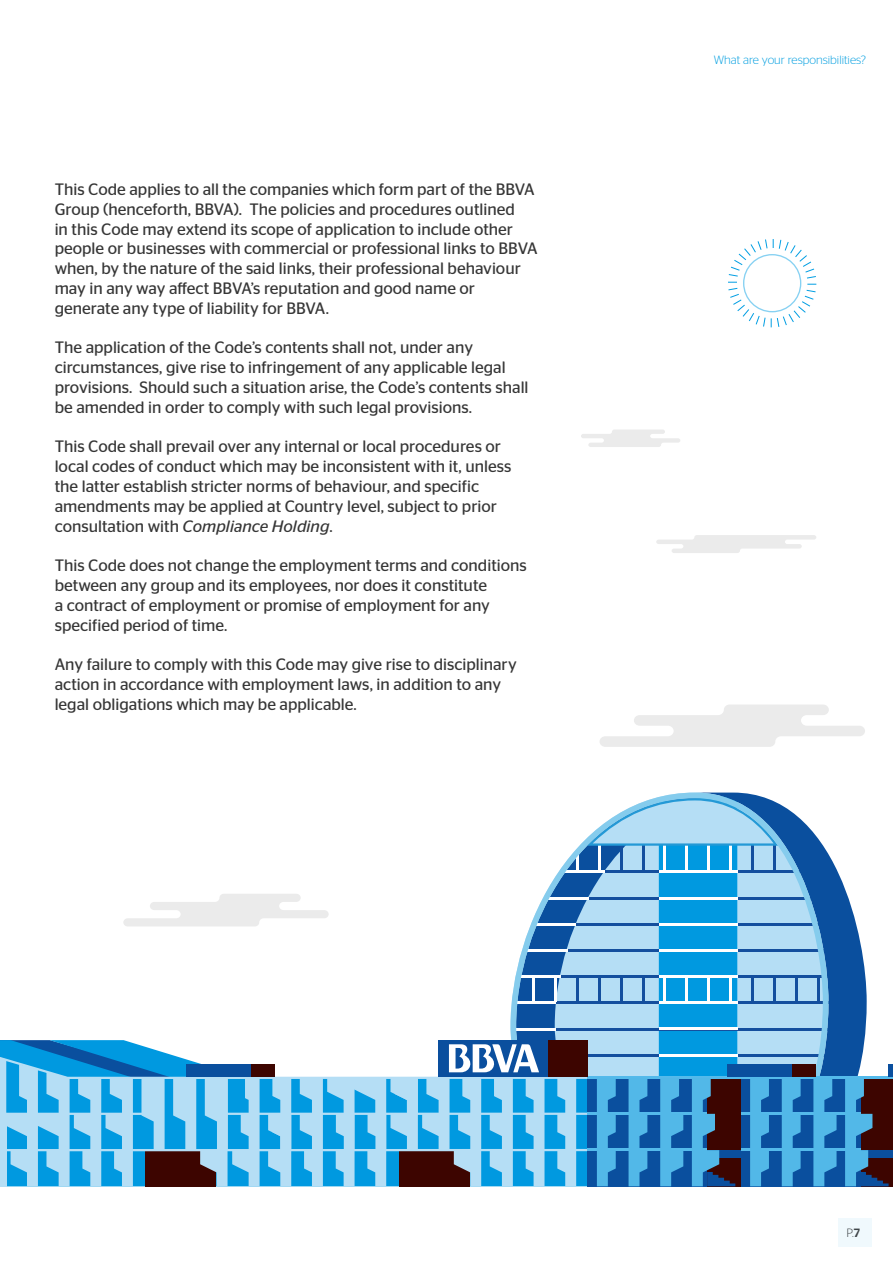
<style>
.page{position:relative;width:893px;height:1263px;background:#fff}
.page>*{position:absolute;margin:0;border:0;box-sizing:border-box;transform-origin:0 0}
.t1{font:16.5px/19.8px "Stag Sans";color:#363636}
.t2{font:300 12px "Stag Sans";color:#009ee0}
.t3{font:300 12px "Stag Sans";color:#404649}
.s1{font-style:italic}
.s2{font-weight:500}
</style>
<div class="page">
<svg style="left:828px;top:853px;width:39px;height:223px;fill:#0a4f9e"></svg>
<svg style="left:668px;top:792px;width:160px;height:284px"></svg>
<div style="left:843px;top:1078px;width:50px;height:108px;background:#3d0500"></div>
<hr style="left:859px;top:1076px;width:34px;height:3px;background:#54baeb">
<div style="left:860px;top:1151px;width:33px;height:7px;background:#0a4f9e"></div>
<div style="left:741px;top:1078px;width:119px;height:108px;background:#0a4f9e"></div>
<hr style="left:692px;top:1076px;width:168px;height:3px;background:#54baeb">
<hr style="left:741px;top:1112px;width:119px;height:3px;background:#54baeb">
<hr style="left:741px;top:1149px;width:119px;height:2px;background:#54baeb">
<svg style="left:813px;top:1079px;width:23px;height:107px"></svg>
<div style="left:792px;top:1064px;width:24px;height:13px;background:#3d0500"></div>
<hr style="left:889px;top:1064px;width:4px;height:13px;background:#0a4f9e">
<svg style="left:845px;top:1079px;width:44px;height:107px"></svg>
<svg style="left:0;top:795px;width:801px;height:391px"></svg>
<svg style="left:600px;top:705px;width:265px;height:42px"></svg>
<svg style="left:656px;top:535px;width:160px;height:18px"></svg>
<svg style="left:581px;top:430px;width:99px;height:17px"></svg>
<svg style="left:728px;top:239px;width:89px;height:89px"></svg>
<div style="left:838px;top:1218px;width:33px;height:29px;background:#f0f9fd"></div>
<p class="t1" style="left:55px;top:179px;width:484px">This Code applies to all the companies which form part of the BBVA Group (henceforth, BBVA). The policies and procedures outlined<br>in this Code may extend its scope of application to include other people or businesses with commercial or professional links to BBVA when, by the nature of the said links, their professional behaviour may in any way affect BBVA’s reputation and good name or generate any type of liability for BBVA.</p>
<p class="t1" style="left:55px;top:338px;width:475px">The application of the Code’s contents shall not, under any circumstances, give rise to infringement of any applicable legal provisions. Should such a situation arise, the Code’s contents shall be amended in order to comply with such legal provisions.</p>
<p class="t1" style="left:55px;top:437px;width:458px">This Code shall prevail over any internal or local procedures or local codes of conduct which may be inconsistent with it, unless the latter establish stricter norms of behaviour, and specific amendments may be applied at Country level, subject to prior consultation with <span class="s1">Compliance Holding</span>.</p>
<p class="t1" style="left:55px;top:555px;width:474px">This Code does not change the employment terms and conditions between any group and its employees, nor does it constitute<br>a contract of employment or promise of employment for any specified period of time.</p>
<p class="t1" style="left:55px;top:654px;width:464px">Any failure to comply with this Code may give rise to disciplinary action in accordance with employment laws, in addition to any legal obligations which may be applicable.</p>
<p class="t2" style="left:714px;top:53px;width:154px">What are your responsibilities?</p>
<p class="t3" style="left:846px;top:1226px;width:15px">P.<span class="s2">7</span></p>
</div>
